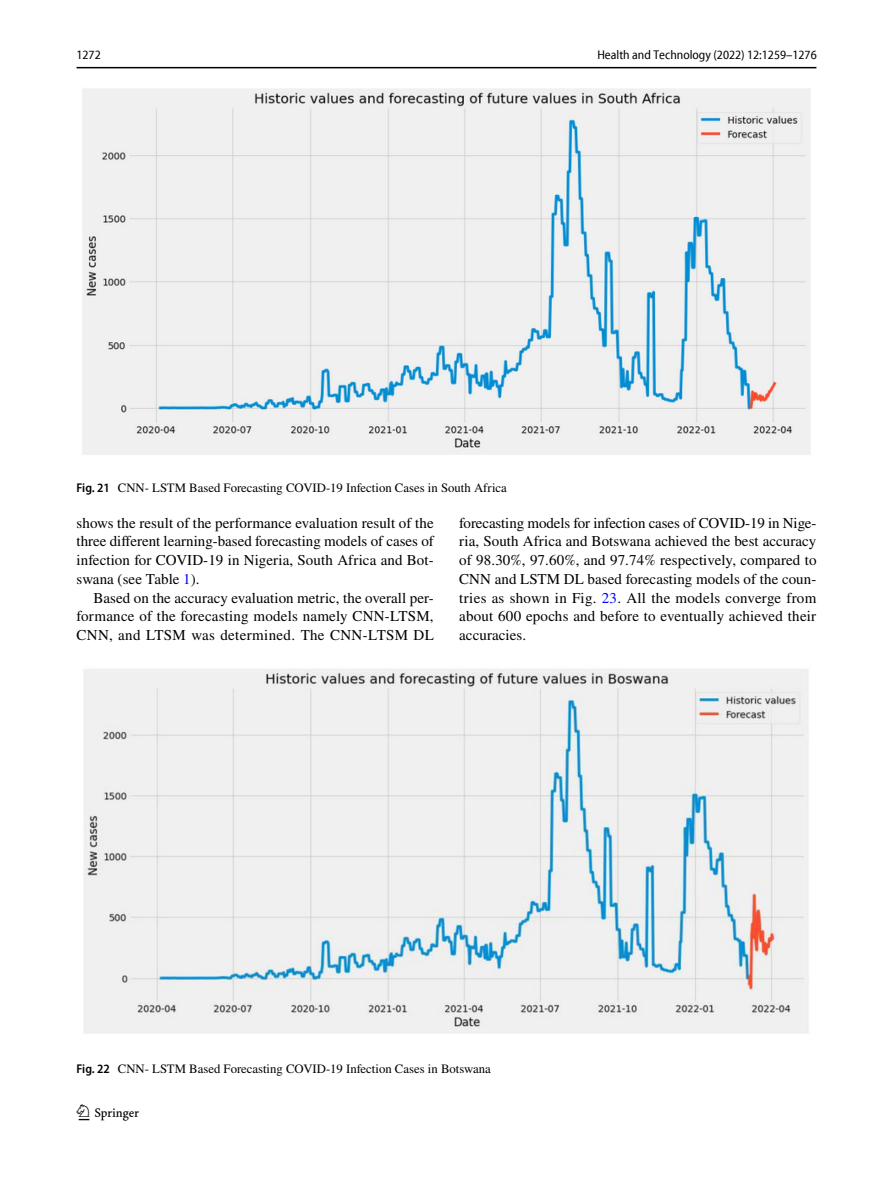
<style>
.page{position:relative;width:893px;height:1187px;background:#fff}
.page>*{position:absolute;margin:0;border:0;box-sizing:border-box;transform-origin:0 0}
.t1{font:22.5px "Springnew Regular 2";color:#000}
.t2{font:15px/18.8px "STIX";letter-spacing:.01em;color:#000;text-align:justify}
.t3{font:12.75px "STIX";color:#000}
.t4{font:semi-condensed 12.75px "Myriad Pro Unic";color:#000}
.s1{font-family:"Myriad Pro";font-weight:600;font-stretch:semi-condensed}
.s2{color:#00f}
</style>
<div class="page">
<hr style="left:77px;top:67px;width:739px;height:1px;background:#000">
<img style="left:82px;top:88px;width:729px;height:367px">
<img style="left:83px;top:669px;width:726px;height:364px">
<p class="t4" style="left:76px;top:50px;width:26px">1272</p>
<p class="t4" style="left:597px;top:50px;width:221px">Health and Technology (2022) 12:1259–1276</p>
<p class="t3" style="left:77px;top:479px;width:432px"><span class="s1">Fig. 21</span> CNN- LSTM Based Forecasting COVID-19 Infection Cases in South Africa</p>
<p class="t2" style="left:77px;top:514px;width:359px">shows the result of the performance evaluation result of the three different learning-based forecasting models of cases of infection for COVID-19 in Nigeria, South Africa and Bot&shy;swana (see Table <span class="s2">1</span>).</p>
<p class="t2" style="left:77px;top:589px;width:359px;text-indent:17px">Based on the accuracy evaluation metric, the overall per&shy;formance of the forecasting models namely CNN-LTSM, CNN, and LTSM was determined. The CNN-LTSM DL</p>
<p class="t2" style="left:459px;top:514px;width:359px">forecasting models for infection cases of COVID-19 in Nige&shy;ria, South Africa and Botswana achieved the best accuracy of 98.30%, 97.60%, and 97.74% respectively, compared to CNN and LSTM DL based forecasting models of the coun&shy;tries as shown in Fig. <span class="s2">23</span>. All the models converge from about 600 epochs and before to eventually achieved their accuracies.</p>
<p class="t3" style="left:77px;top:1060px;width:416px"><span class="s1">Fig. 22</span> CNN- LSTM Based Forecasting COVID-19 Infection Cases in Botswana</p>
<h1 class="t1" style="left:79px;top:1104px;width:62px">1 3</h1>
</div>
